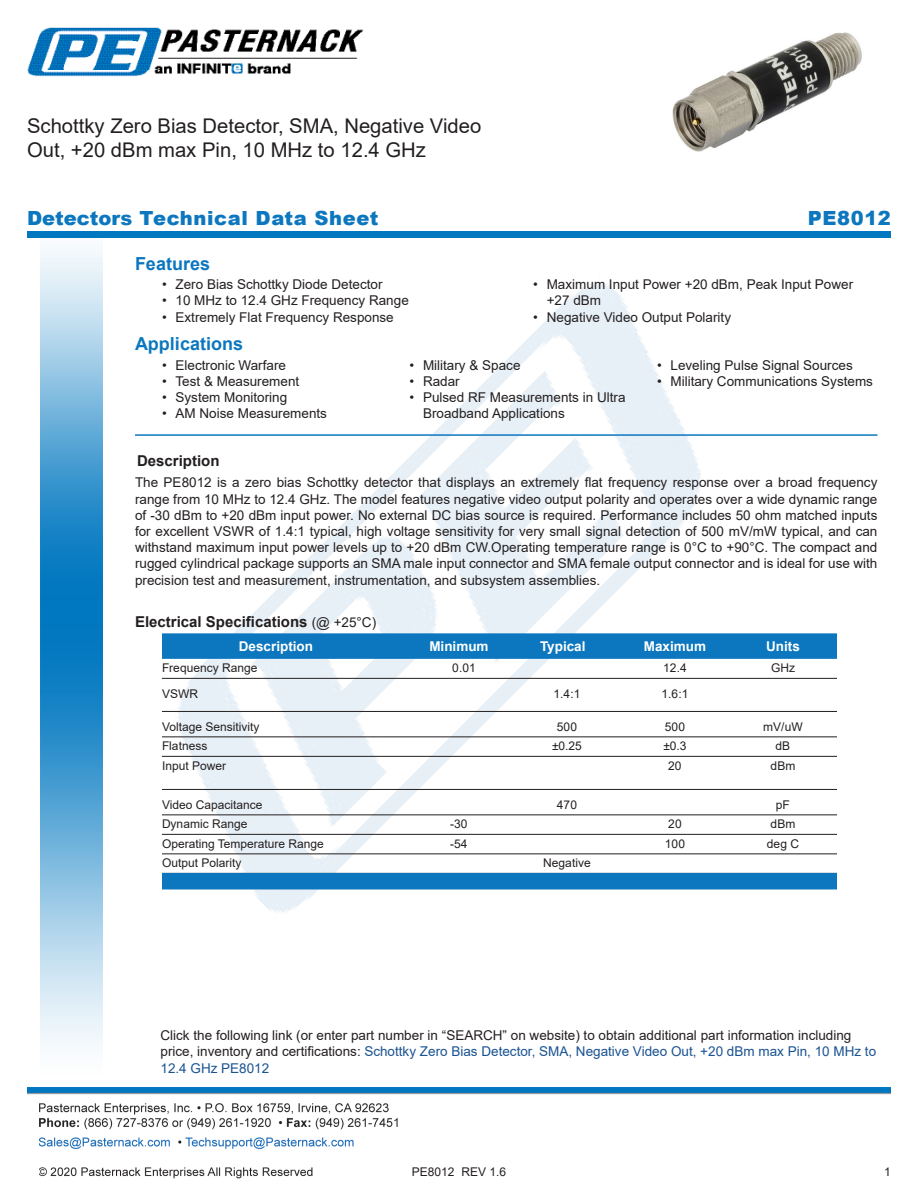
<style>
.page{position:relative;width:918px;height:1188px;background:#fff}
.page>*{position:absolute;margin:0;border:0;box-sizing:border-box;transform-origin:0 0}
.Web_Description_Para{font:20.25px/24.3px "Arial";color:#231f20}
.t1{font:900 19.5px "Arial";letter-spacing:.03em;color:#0c77be}
.Head1{font:700 18px "Arial";color:#0c77be}
.Head1-2{font:700 15px "Arial";color:#231f20}
.MarketingDescription{font:13.5px/16.2px "Arial";color:#231f20}
.Description_and_PN_L{font:13.5px/16.2px "Arial";color:#231f20}
.Table-Header{font:700 13.5px "Arial";color:#fff}
.Table-Body{font:12px "Arial";color:#231f20}
.s1{font-weight:400;font-size:13.5px}
.s2{color:#1a5392}
</style>
<div class="page">
<img style="left:39px;top:1103px;width:359px;height:76px">
<img style="left:40px;top:237px;width:62px;height:811px">
<img style="left:95px;top:244px;width:726px;height:726px">
<img style="left:27px;top:1088px;width:864px;height:7px">
<div style="left:27px;top:231px;width:864px;height:6px;background:#0177c0"></div>
<img style="left:27px;top:27px;width:337px;height:50px">
<hr style="left:135px;top:434px;width:743px;height:2px;background:#0c77be">
<div style="left:162px;top:633px;width:675px;height:26px;background:#0c77be"></div>
<hr style="left:162px;top:678px;width:675px;height:1px;background:#231f20">
<hr style="left:162px;top:711px;width:675px;height:1px;background:#231f20">
<hr style="left:162px;top:737px;width:675px;height:1px;background:#231f20">
<hr style="left:162px;top:756px;width:675px;height:1px;background:#231f20">
<hr style="left:162px;top:789px;width:675px;height:1px;background:#231f20">
<hr style="left:162px;top:815px;width:675px;height:1px;background:#231f20">
<hr style="left:162px;top:834px;width:675px;height:1px;background:#231f20">
<hr style="left:162px;top:854px;width:675px;height:1px;background:#231f20">
<div style="left:162px;top:873px;width:675px;height:16px;background:#0c77be"></div>
<img style="left:672px;top:32px;width:190px;height:120px">
<h1 class="Web_Description_Para" style="left:27px;top:114px;width:456px">Schottky Zero Bias Detector, SMA, Negative Video<br>Out, +20 dBm max Pin, 10 MHz to 12.4 GHz</h1>
<p class="t1" style="left:27px;top:204px;width:353px">Detectors Technical Data Sheet</p>
<p class="t1" style="left:808px;top:204px;width:85px">PE8012</p>
<p class="Head1" style="left:135px;top:251px;width:77px">Features</p>
<p class="MarketingDescription" style="left:162px;top:276px;width:222px">• Zero Bias Schottky Diode Detector</p>
<p class="MarketingDescription" style="left:162px;top:292px;width:248px">• 10 MHz to 12.4 GHz Frequency Range</p>
<p class="MarketingDescription" style="left:162px;top:309px;width:233px">• Extremely Flat Frequency Response</p>
<p class="MarketingDescription" style="left:547px;top:276px;width:308px;text-indent:-14px">• Maximum Input Power +20 dBm, Peak Input Power +27 dBm</p>
<p class="MarketingDescription" style="left:533px;top:309px;width:199px">• Negative Video Output Polarity</p>
<p class="Head1" style="left:135px;top:331px;width:110px">Applications</p>
<p class="MarketingDescription" style="left:162px;top:357px;width:126px">• Electronic Warfare</p>
<p class="MarketingDescription" style="left:162px;top:373px;width:139px">• Test &amp; Measurement</p>
<p class="MarketingDescription" style="left:162px;top:389px;width:127px">• System Monitoring</p>
<p class="MarketingDescription" style="left:162px;top:405px;width:167px">• AM Noise Measurements</p>
<p class="MarketingDescription" style="left:410px;top:357px;width:113px">• Military &amp; Space</p>
<p class="MarketingDescription" style="left:410px;top:373px;width:52px">• Radar</p>
<p class="MarketingDescription" style="left:423px;top:389px;width:204px;text-indent:-14px">• Pulsed RF Measurements in Ultra<br>Broadband Applications</p>
<p class="MarketingDescription" style="left:657px;top:357px;width:197px">• Leveling Pulse Signal Sources</p>
<p class="MarketingDescription" style="left:657px;top:373px;width:218px">• Military Communications Systems</p>
<p class="Head1-2" style="left:137px;top:450px;width:84px">Description</p>
<p class="MarketingDescription" style="left:135px;top:474px;width:744px;text-align:justify">The PE8012 is a zero bias Schottky detector that displays an extremely flat frequency response over a broad frequency range from 10 MHz to 12.4 GHz. The model features negative video output polarity and operates over a wide dynamic range of -30 dBm to +20 dBm input power. No external DC bias source is required. Performance includes 50 ohm matched inputs for excellent VSWR of 1.4:1 typical, high voltage sensitivity for very small signal detection of 500 mV/mW typical, and can withstand maximum input power levels up to +20 dBm CW.Operating temperature range is 0°C to +90°C. The compact and rugged cylindrical package supports an SMA male input connector and SMA female output connector and is ideal for use with precision test and measurement, instrumentation, and subsystem assemblies.</p>
<p class="Head1-2" style="left:135px;top:612px;width:243px">Electrical Specifications <span class="s1">(@ +25°C)</span></p>
<p class="Table-Header" style="left:239px;top:636px;width:76px">Description</p>
<p class="Table-Header" style="left:429px;top:636px;width:61px">Minimum</p>
<p class="Table-Header" style="left:540px;top:636px;width:47px">Typical</p>
<p class="Table-Header" style="left:644px;top:636px;width:64px">Maximum</p>
<p class="Table-Header" style="left:766px;top:636px;width:35px">Units</p>
<p class="Table-Body" style="left:162px;top:660px;width:97px">Frequency Range</p>
<p class="Table-Body" style="left:663px;top:660px;width:25px">12.4</p>
<p class="Table-Body" style="left:771px;top:660px;width:25px">GHz</p>
<p class="Table-Body" style="left:162px;top:685px;width:37px">VSWR</p>
<p class="Table-Body" style="left:554px;top:685px;width:28px">1.4:1</p>
<p class="Table-Body" style="left:662px;top:685px;width:28px">1.6:1</p>
<p class="Table-Body" style="left:162px;top:718px;width:99px">Voltage Sensitivity</p>
<p class="Table-Body" style="left:557px;top:718px;width:22px">500</p>
<p class="Table-Body" style="left:665px;top:718px;width:22px">500</p>
<p class="Table-Body" style="left:763px;top:718px;width:41px">mV/uW</p>
<p class="Table-Body" style="left:162px;top:738px;width:47px">Flatness</p>
<p class="Table-Body" style="left:552px;top:738px;width:31px">±0.25</p>
<p class="Table-Body" style="left:663px;top:738px;width:25px">±0.3</p>
<p class="Table-Body" style="left:776px;top:738px;width:16px">dB</p>
<p class="Table-Body" style="left:162px;top:757px;width:66px">Input Power</p>
<p class="Table-Body" style="left:668px;top:757px;width:15px">20</p>
<p class="Table-Body" style="left:771px;top:757px;width:26px">dBm</p>
<p class="Table-Body" style="left:162px;top:796px;width:102px">Video Capacitance</p>
<p class="Table-Body" style="left:557px;top:796px;width:22px">470</p>
<p class="Table-Body" style="left:776px;top:796px;width:16px">pF</p>
<p class="Table-Body" style="left:162px;top:816px;width:87px">Dynamic Range</p>
<p class="Table-Body" style="left:450px;top:816px;width:19px">-30</p>
<p class="Table-Body" style="left:668px;top:816px;width:15px">20</p>
<p class="Table-Body" style="left:771px;top:816px;width:26px">dBm</p>
<p class="Table-Body" style="left:162px;top:835px;width:163px">Operating Temperature Range</p>
<p class="Table-Body" style="left:450px;top:835px;width:19px">-54</p>
<p class="Table-Body" style="left:665px;top:835px;width:22px">100</p>
<p class="Table-Body" style="left:767px;top:835px;width:34px">deg C</p>
<p class="Table-Body" style="left:162px;top:855px;width:81px">Output Polarity</p>
<p class="Table-Body" style="left:543px;top:855px;width:49px">Negative</p>
<p class="Description_and_PN_L" style="left:160px;top:1027px;width:717px">Click the following link (or enter part number in “SEARCH” on website) to obtain additional part information including price, inventory and certifications: <span class="s2">Schottky Zero Bias Detector, SMA, Negative Video Out, +20 dBm max Pin, 10 MHz to<br>12.4 GHz PE8012</span></p>
<p class="Table-Body" style="left:412px;top:1163px;width:96px">PE8012 REV 1.6</p>
<p class="Table-Body" style="left:884px;top:1164px;width:8px">1</p>
</div>
